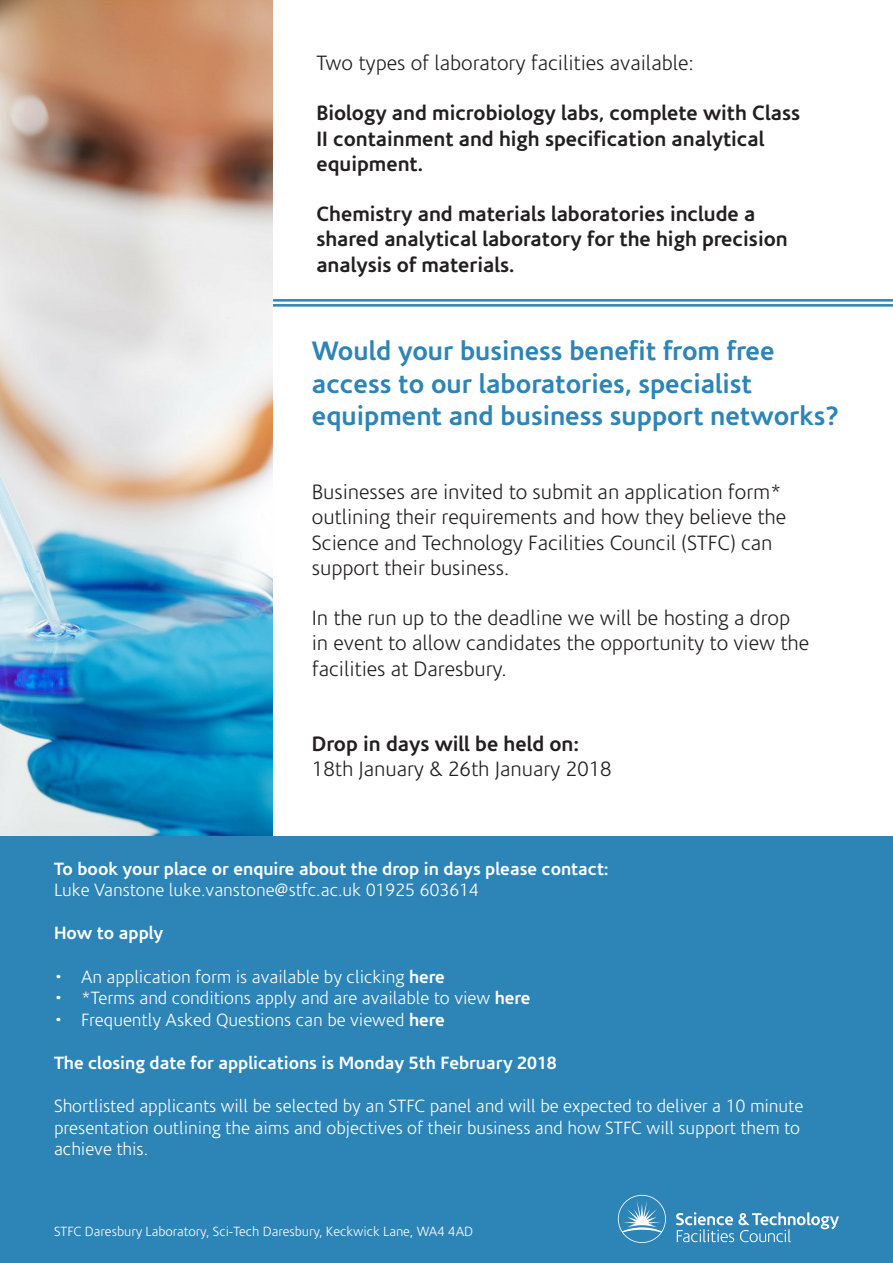
<style>
.page{position:relative;width:893px;height:1263px;background:#fff}
.page>*{position:absolute;margin:0;border:0;box-sizing:border-box;transform-origin:0 0}
.t1{font:700 27px/32.4px "Corisande";color:#2c84b7}
.t2{font:300 21px/25.2px "Corisande";color:#231f20}
.t3{font:700 21px/25.2px "Corisande";color:#231f20}
.t4{font:300 18px/21.6px "Corisande";color:#fff}
.t5{font:700 18px "Corisande";color:#fff}
.t6{font:300 13.5px "Corisande";color:#fff}
.s1{font-weight:700}
</style>
<div class="page">
<hr style="left:272px;top:299px;width:621px;height:3px;background:#2c84b7">
<hr style="left:272px;top:304px;width:621px;height:3px;background:#2c84b7">
<img style="left:0;top:0;width:272px;height:836px">
<div style="left:0;top:836px;width:893px;height:427px;background:#2c84b7"></div>
<svg style="left:676px;top:1212px;width:163px;height:30px"></svg>
<svg style="left:618px;top:1195px;width:48px;height:48px"></svg>
<p class="t2" style="left:316px;top:51px;width:378px">Two types of laboratory facilities available:</p>
<p class="t3" style="left:316px;top:101px;width:485px">Biology and microbiology labs, complete with Class<br>II containment and high specification analytical equipment.</p>
<p class="t3" style="left:316px;top:202px;width:473px">Chemistry and materials laboratories include a shared analytical laboratory for the high precision analysis of materials.</p>
<p class="t1" style="left:312px;top:335px;width:529px">Would your business benefit from free access to our laboratories, specialist equipment and business support networks?</p>
<p class="t2" style="left:312px;top:480px;width:476px">Businesses are invited to submit an application form* outlining their requirements and how they believe the Science and Technology Facilities Council (STFC) can support their business.</p>
<p class="t2" style="left:312px;top:606px;width:499px">In the run up to the deadline we will be hosting a drop in event to allow candidates the opportunity to view the facilities at Daresbury.</p>
<p class="t3" style="left:312px;top:731px;width:269px">Drop in days will be held on:</p>
<p class="t2" style="left:312px;top:757px;width:302px">18th January &amp; 26th January 2018</p>
<p class="t5" style="left:54px;top:858px;width:556px">To book your place or enquire about the drop in days please contact:</p>
<p class="t4" style="left:54px;top:880px;width:427px">Luke Vanstone luke.vanstone@stfc.ac.uk 01925 603614</p>
<p class="t5" style="left:54px;top:923px;width:111px">How to apply</p>
<p class="t4" style="left:54px;top:966px;width:392px">• An application form is available by clicking <span class="s1">here</span></p>
<p class="t4" style="left:54px;top:988px;width:478px">• *Terms and conditions apply and are available to view <span class="s1">here</span></p>
<p class="t4" style="left:54px;top:1009px;width:392px">• Frequently Asked Questions can be viewed <span class="s1">here</span></p>
<p class="t5" style="left:54px;top:1052px;width:504px">The closing date for applications is Monday 5th February 2018</p>
<p class="t4" style="left:54px;top:1096px;width:751px">Shortlisted applicants will be selected by an STFC panel and will be expected to deliver a 10 minute presentation outlining the aims and objectives of their business and how STFC will support them to achieve this.</p>
<p class="t6" style="left:54px;top:1225px;width:421px">STFC Daresbury Laboratory, Sci-Tech Daresbury, Keckwick Lane, WA4 4AD</p>
</div>
